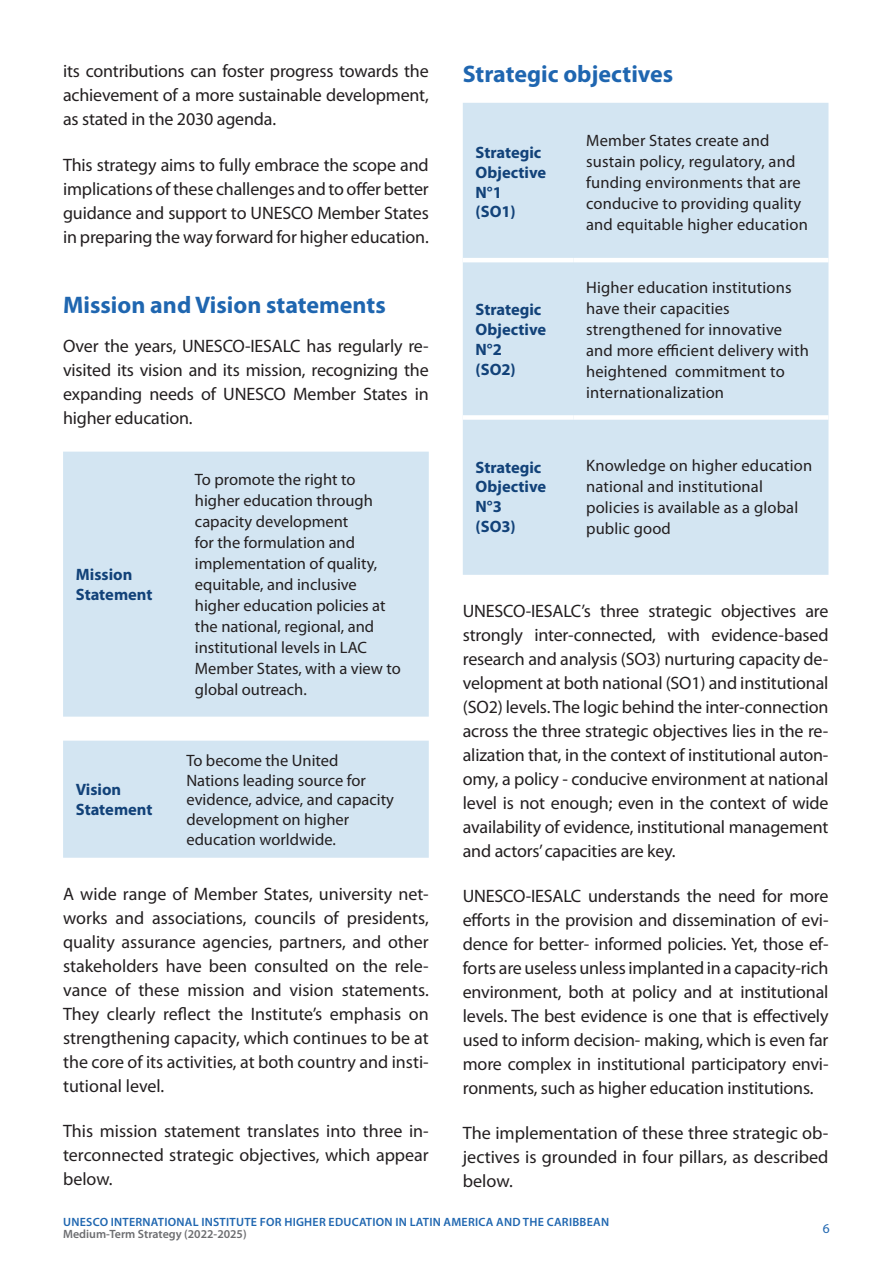
<style>
.page{position:relative;width:893px;height:1263px;background:#fff}
.page>*{position:absolute;margin:0;border:0;box-sizing:border-box;transform-origin:0 0}
.t1{font:700 24px "Myriad Pro";color:#1f66b0}
.t2{font:18px/24px "Myriad Pro";letter-spacing:-.01em;color:#231f20;text-align:justify}
.t3{font:16.5px/21px "Myriad Pro";letter-spacing:.005em;color:#231f20}
.t4{font:700 16.5px/19.8px "Myriad Pro";color:#124279}
.t5{font:13.5px "Myriad Pro";color:#1f66b0}
.t6{font:600 12px "Myriad Pro";letter-spacing:.02em;color:#1f66b0}
.t7{font:600 12px "Myriad Pro";color:#6c6d70}
</style>
<div class="page">
<div style="left:63px;top:452px;width:366px;height:265px;background:#d3e5f2"></div>
<div style="left:63px;top:741px;width:366px;height:117px;background:#d3e5f2"></div>
<div style="left:463px;top:103px;width:365px;height:472px;background:#d3e5f2"></div>
<hr style="left:463px;top:258px;width:110px;height:4px;background:#fff">
<hr style="left:573px;top:258px;width:255px;height:4px;background:#fff">
<div style="left:463px;top:415px;width:110px;height:5px;background:#fff"></div>
<div style="left:573px;top:415px;width:255px;height:5px;background:#fff"></div>
<p class="t2" style="left:63px;top:60px;width:367px">its contributions can foster progress towards the achievement of a more sustainable development, as stated in the 2030 agenda.</p>
<p class="t2" style="left:63px;top:153px;width:367px">This strategy aims to fully embrace the scope and implications of these challenges and to offer better guidance and support to UNESCO Member States in preparing the way forward for higher education.</p>
<h1 class="t1" style="left:63px;top:292px;width:324px">Mission and Vision statements</h1>
<p class="t2" style="left:63px;top:335px;width:367px">Over the years, UNESCO-IESALC has regularly re&shy;visited its vision and its mission, recognizing the expanding needs of UNESCO Member States in higher education.</p>
<p class="t4" style="left:76px;top:565px;width:78px">Mission<br>Statement</p>
<p class="t4" style="left:76px;top:780px;width:78px">Vision<br>Statement</p>
<p class="t3" style="left:195px;top:470px;width:208px">To promote the right to higher education through capacity development<br>for the formulation and implementation of quality, equitable, and inclusive higher education policies at the national, regional, and institutional levels in LAC<br>Member States, with a view to global outreach.</p>
<p class="t3" style="left:186px;top:751px;width:209px;line-height:19.8px">To become the United<br>Nations leading source for evidence, advice, and capacity development on higher education worldwide.</p>
<p class="t2" style="left:63px;top:882px;width:367px">A wide range of Member States, university net&shy;works and associations, councils of presidents, quality assurance agencies, partners, and other stakeholders have been consulted on the rele&shy;vance of these mission and vision statements.<br>They clearly reflect the Institute’s emphasis on strengthening capacity, which continues to be at the core of its activities, at both country and insti&shy;tutional level.</p>
<p class="t2" style="left:63px;top:1119px;width:367px">This mission statement translates into three in&shy;terconnected strategic objectives, which appear below.</p>
<h1 class="t1" style="left:463px;top:60px;width:212px">Strategic objectives</h1>
<p class="t4" style="left:476px;top:143px;width:72px">Strategic<br>Objective<br>N°1 (SO1)</p>
<p class="t4" style="left:476px;top:300px;width:72px">Strategic<br>Objective<br>N°2 (SO2)</p>
<p class="t3" style="left:586px;top:130px;width:223px">Member States create and sustain policy, regulatory, and funding environments that are conducive to providing quality and equitable higher education</p>
<p class="t3" style="left:586px;top:277px;width:224px">Higher education institutions have their capacities strengthened for innovative and more efficient delivery with heightened commitment to internationalization</p>
<p class="t4" style="left:476px;top:457px;width:72px">Strategic<br>Objective<br>N°3 (SO3)</p>
<p class="t3" style="left:586px;top:455px;width:228px">Knowledge on higher education national and institutional policies is available as a global public good</p>
<p class="t2" style="left:463px;top:599px;width:367px">UNESCO-IESALC’s three strategic objectives are strongly inter-connected, with evidence-based research and analysis (SO3) nurturing capacity de&shy;velopment at both national (SO1) and institutional (SO2) levels. The logic behind the inter-connection across the three strategic objectives lies in the re&shy;alization that, in the context of institutional auton&shy;omy, a policy - conducive environment at national level is not enough; even in the context of wide availability of evidence, institutional management and actors’ capacities are key.</p>
<p class="t2" style="left:463px;top:884px;width:367px">UNESCO-IESALC understands the need for more efforts in the provision and dissemination of evi&shy;dence for better- informed policies. Yet, those ef&shy;forts are useless unless implanted in a capacity-rich environment, both at policy and at institutional levels. The best evidence is one that is effectively used to inform decision- making, which is even far more complex in institutional participatory envi&shy;ronments, such as higher education institutions.</p>
<p class="t2" style="left:463px;top:1122px;width:367px">The implementation of these three strategic ob&shy;jectives is grounded in four pillars, as described below.</p>
<p class="t6" style="left:63px;top:1216px;width:547px">UNESCO INTERNATIONAL INSTITUTE FOR HIGHER EDUCATION IN LATIN AMERICA AND THE CARIBBEAN</p>
<p class="t7" style="left:63px;top:1228px;width:185px">Medium-Term Strategy (2022-2025)</p>
<p class="t5" style="left:823px;top:1221px;width:8px">6</p>
</div>
